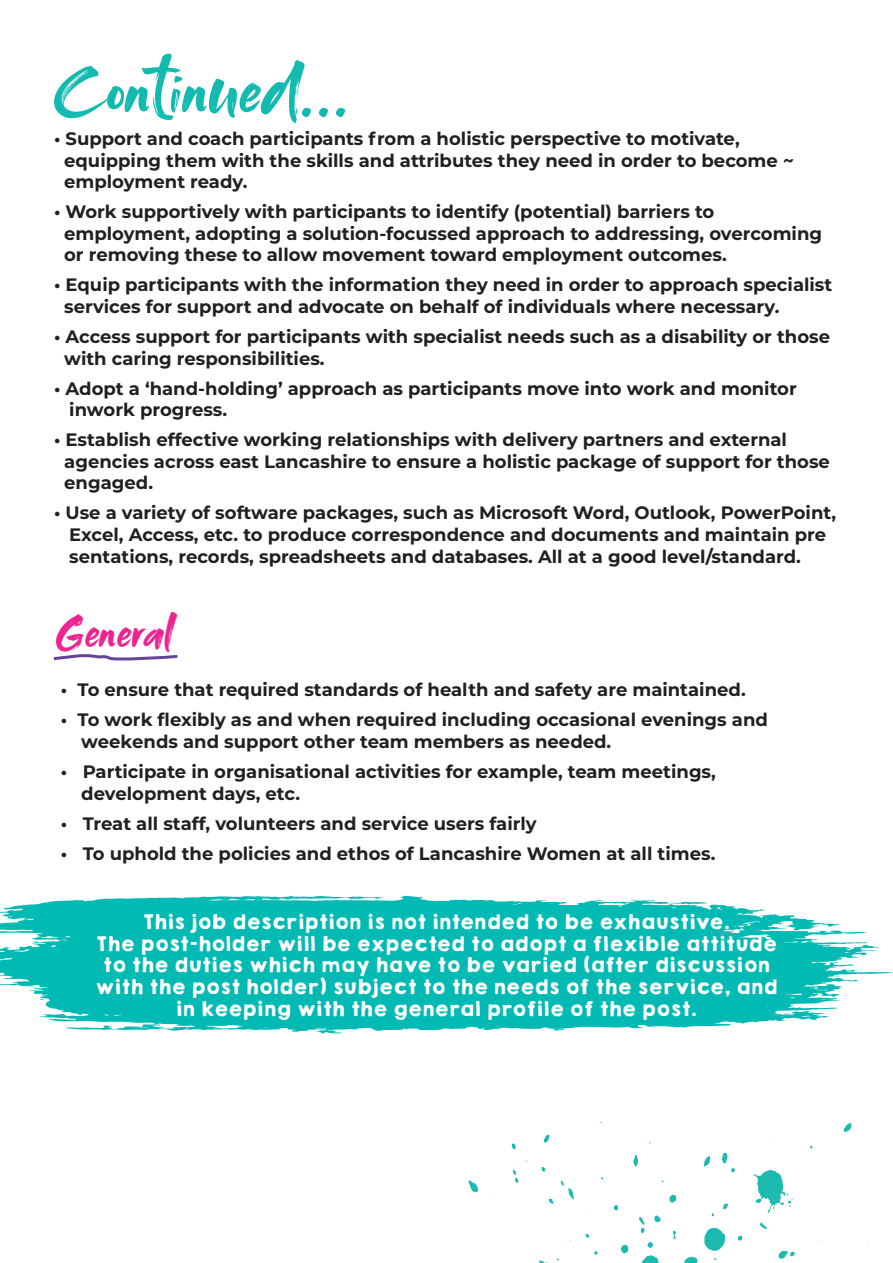
<style>
.page{position:relative;width:893px;height:1263px;background:#fff}
.page>*{position:absolute;margin:0;border:0;box-sizing:border-box;transform-origin:0 0}
.t1{font:54px "My Font";color:#13bab0}
.t2{font:36px "My Font";color:#ed2490}
.t3{font:700 18px/21.6px "Montserrat";color:#231f20}
.t4{font:18px/21.6px "KGHAPPY Solid";color:#fff;text-align:center}
</style>
<div class="page">
<svg style="left:0;top:896px;width:893px;height:137px;fill:#00bab3"></svg>
<svg style="left:513px;top:1170px;width:5px;height:13px"></svg>
<svg style="left:511px;top:1143px;width:5px;height:6px"></svg>
<svg style="left:844px;top:1123px;width:7px;height:9px"></svg>
<svg style="left:468px;top:1180px;width:10px;height:12px"></svg>
<svg style="left:539px;top:1152px;width:256px;height:111px"></svg>
<svg style="left:544px;top:1135px;width:5px;height:8px"></svg>
<svg style="left:53px;top:654px;width:125px;height:7px"></svg>
<p class="t1" style="left:54px;top:62px;width:301px">Continued...</p>
<p class="t3" style="left:64px;top:127px;width:731px;text-indent:-10px">• Support and coach participants from a holistic perspective to motivate, equipping them with the skills and attributes they need in order to become ~ employment ready.</p>
<p class="t3" style="left:64px;top:200px;width:759px;text-indent:-10px">• Work supportively with participants to identify (potential) barriers to employment, adopting a solution-focussed approach to addressing, overcoming</p>
<p class="t3" style="left:64px;top:243px;width:664px">or removing these to allow movement toward employment outcomes.</p>
<p class="t3" style="left:54px;top:273px;width:780px">• Equip participants with the information they need in order to approach specialist</p>
<p class="t3" style="left:64px;top:295px;width:717px">services for support and advocate on behalf of individuals where necessary.</p>
<p class="t3" style="left:54px;top:325px;width:778px">• Access support for participants with specialist needs such as a disability or those</p>
<p class="t3" style="left:64px;top:346px;width:262px">with caring responsibilities.</p>
<p class="t3" style="left:69px;top:376px;width:729px;text-indent:-15px">• Adopt a ‘hand-holding’ approach as participants move into work and monitor inwork progress.</p>
<p class="t3" style="left:54px;top:428px;width:734px">• Establish effective working relationships with delivery partners and external</p>
<p class="t3" style="left:64px;top:450px;width:767px">agencies across east Lancashire to ensure a holistic package of support for those</p>
<p class="t3" style="left:64px;top:471px;width:90px">engaged.</p>
<p class="t3" style="left:54px;top:501px;width:784px">• Use a variety of software packages, such as Microsoft Word, Outlook, PowerPoint,</p>
<p class="t3" style="left:69px;top:523px;width:758px">Excel, Access, etc. to produce correspondence and documents and maintain pre</p>
<p class="t3" style="left:69px;top:544px;width:733px">sentations, records, spreadsheets and databases. All at a good level/standard.</p>
<p class="t2" style="left:56px;top:613px;width:121px">General</p>
<p class="t3" style="left:61px;top:678px;width:686px">• To ensure that required standards of health and safety are maintained.</p>
<p class="t3" style="left:81px;top:708px;width:688px;text-indent:-20px">• To work flexibly as and when required including occasional evenings and weekends and support other team members as needed.</p>
<p class="t3" style="left:81px;top:760px;width:636px;text-indent:-20px">• Participate in organisational activities for example, team meetings, development days, etc.</p>
<p class="t3" style="left:61px;top:811px;width:477px">• Treat all staff, volunteers and service users fairly</p>
<p class="t3" style="left:61px;top:841px;width:656px">• To uphold the policies and ethos of Lancashire Women at all times.</p>
<p class="t4" style="left:143px;top:911px;width:589px">This job description is not intended to be exhaustive.</p>
<p class="t4" style="left:95px;top:933px;width:684px">The post-holder will be expected to adopt a flexible attitude to the duties which may have to be varied (after discussion with the post holder) subject to the needs of the service, and in keeping with the general profile of the post.</p>
</div>
